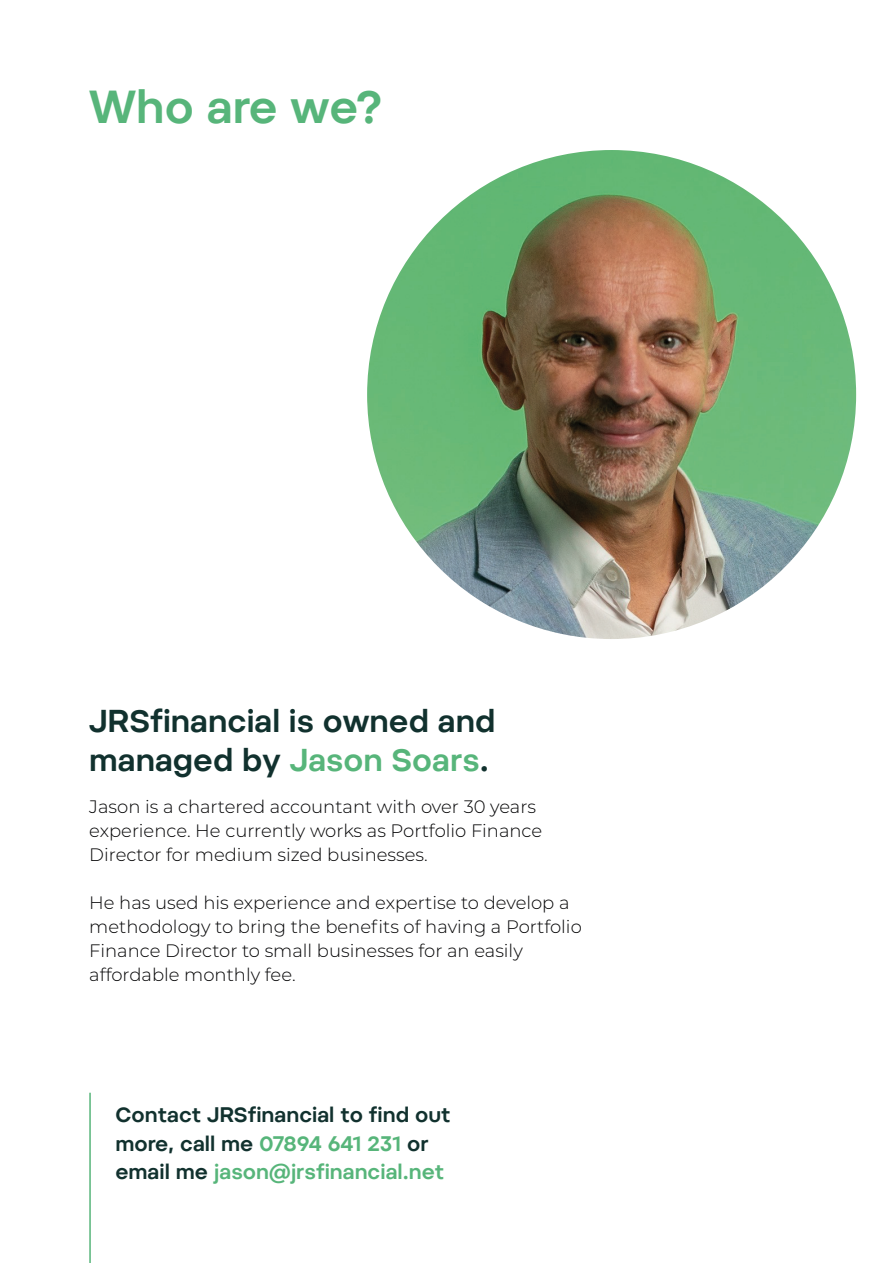
<style>
.page{position:relative;width:893px;height:1263px;background:#fff}
.page>*{position:absolute;margin:0;border:0;box-sizing:border-box;transform-origin:0 0}
.t1{font:600 46.05px "b 0563 e 35 d 30 b 3 d 4 c subsetof Pepi";color:#57b57a}
.t2{font:600 31.5px/39px "b 0563 e 35 d 30 b 3 d 4 c subsetof Pepi";color:#11312e}
.t3{font:600 21px/28.5px "b 0563 e 35 d 30 b 3 d 4 c subsetof Pepi";color:#11312e}
.t4{font:300 18px/24px "Montserrat";color:#020203}
.s1{color:#57b57a}
</style>
<div class="page">
<img style="left:367px;top:150px;width:489px;height:489px;border-radius:244px">
<hr style="left:89px;top:1093px;width:2px;height:170px;background:#57b57a">
<p class="t1" style="left:89px;top:81px;width:294px">Who are we?</p>
<p class="t2" style="left:89px;top:701px;width:408px">JRSfinancial is owned and managed by <span class="s1">Jason Soars</span>.</p>
<p class="t4" style="left:89px;top:794px;width:454px">Jason is a chartered accountant with over 30 years experience. He currently works as Portfolio Finance<br>Director for medium sized businesses.</p>
<p class="t4" style="left:89px;top:890px;width:494px">He has used his experience and expertise to develop a methodology to bring the benefits of having a Portfolio Finance Director to small businesses for an easily affordable monthly fee.</p>
<p class="t3" style="left:115px;top:1100px;width:337px">Contact JRSfinancial to find out more, call me <span class="s1">07894 641 231</span> or email me <span class="s1">jason@jrsfinancial.net</span></p>
</div>
